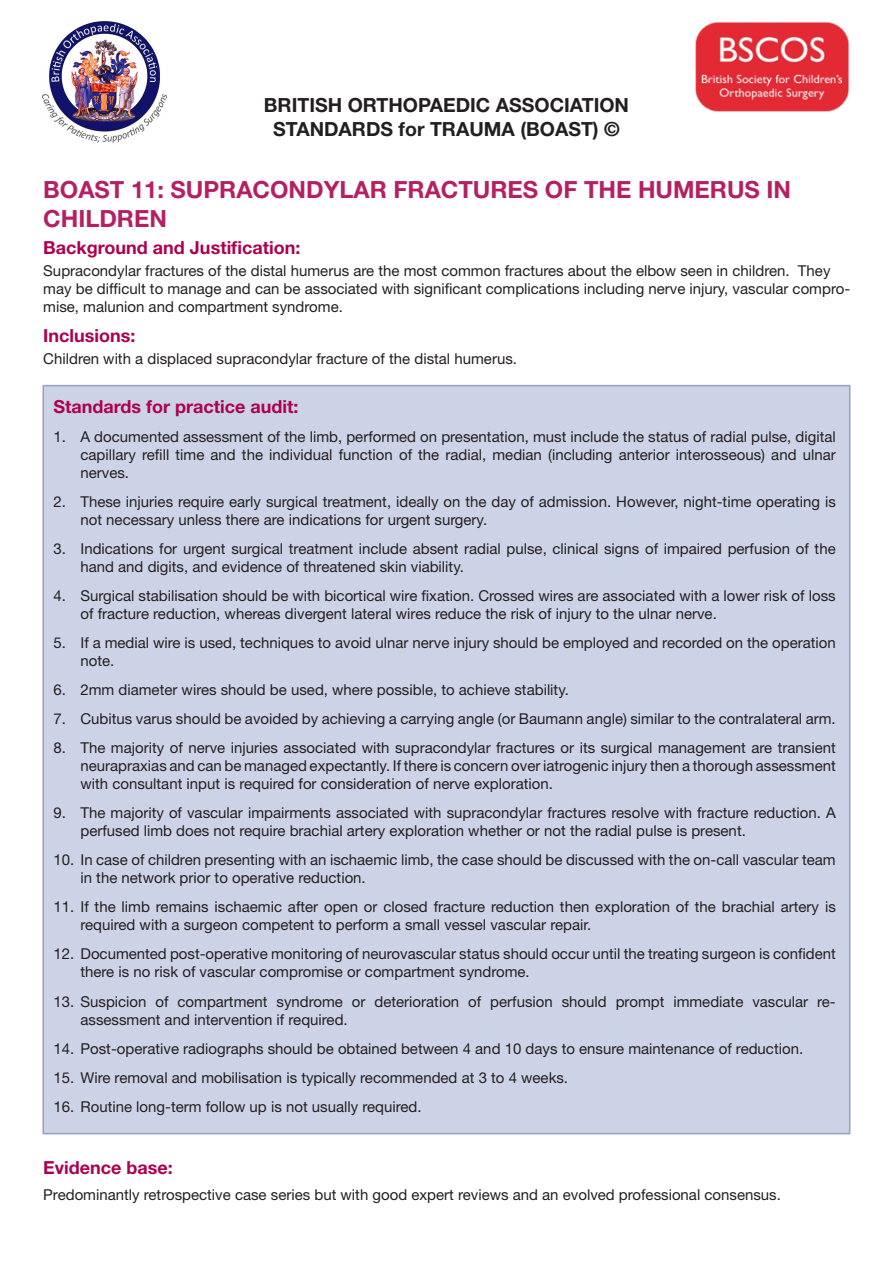
<style>
.page{position:relative;width:893px;height:1263px;background:#fff}
.page>*{position:absolute;margin:0;border:0;box-sizing:border-box;transform-origin:0 0}
.t1{font:700 23.7px/28.5px "Helvetica Neue";color:#b52063}
.t2{font:700 19.5px/23.4px "Helvetica Neue";color:#231f20;text-align:center}
.t3{font:700 18px "Helvetica Neue";color:#ad004f}
.t4{font:15px/18px "Helvetica Neue";color:#231f20}
</style>
<div class="page">
<div style="left:43px;top:385px;width:807px;height:749px;background:#cdd3e6;border:2px solid #90a2c8"></div>
<img style="left:695px;top:22px;width:154px;height:90px">
<img style="left:43px;top:22px;width:123px;height:121px">
<p class="t2" style="left:264px;top:93px;width:367px">BRITISH ORTHOPAEDIC ASSOCIATION<br>STANDARDS for TRAUMA (BOAST) ©</p>
<p class="t1" style="left:43px;top:175px;width:749px">BOAST 11: SUPRACONDYLAR FRACTURES OF THE HUMERUS IN<br>CHILDREN</p>
<p class="t3" style="left:43px;top:236px;width:259px">Background and Justification:</p>
<p class="t4" style="left:43px;top:261px;width:808px">Supracondylar fractures of the distal humerus are the most common fractures about the elbow seen in children. They may be difficult to manage and can be associated with significant complications including nerve injury, vascular compro&shy;mise, malunion and compartment syndrome.</p>
<p class="t3" style="left:43px;top:324px;width:94px">Inclusions:</p>
<p class="t4" style="left:43px;top:350px;width:475px">Children with a displaced supracondylar fracture of the distal humerus.</p>
<p class="t3" style="left:53px;top:395px;width:246px">Standards for practice audit:</p>
<p class="t4" style="left:80px;top:427px;width:757px;text-align:justify;text-indent:-27px">1. A documented assessment of the limb, performed on presentation, must include the status of radial pulse, digital capillary refill time and the individual function of the radial, median (including anterior interosseous) and ulnar nerves.</p>
<p class="t4" style="left:80px;top:492px;width:757px;text-indent:-27px">2. These injuries require early surgical treatment, ideally on the day of admission. However, night-time operating is not necessary unless there are indications for urgent surgery.</p>
<p class="t4" style="left:80px;top:539px;width:757px;text-indent:-27px">3. Indications for urgent surgical treatment include absent radial pulse, clinical signs of impaired perfusion of the hand and digits, and evidence of threatened skin viability.</p>
<p class="t4" style="left:80px;top:586px;width:757px;text-indent:-27px">4. Surgical stabilisation should be with bicortical wire fixation. Crossed wires are associated with a lower risk of loss of fracture reduction, whereas divergent lateral wires reduce the risk of injury to the ulnar nerve.</p>
<p class="t4" style="left:80px;top:633px;width:757px;text-indent:-27px">5. If a medial wire is used, techniques to avoid ulnar nerve injury should be employed and recorded on the operation note.</p>
<p class="t4" style="left:53px;top:680px;width:517px">6. 2mm diameter wires should be used, where possible, to achieve stability.</p>
<p class="t4" style="left:53px;top:710px;width:784px">7. Cubitus varus should be avoided by achieving a carrying angle (or Baumann angle) similar to the contralateral arm.</p>
<p class="t4" style="left:80px;top:739px;width:757px;text-align:justify;text-indent:-27px">8. The majority of nerve injuries associated with supracondylar fractures or its surgical management are transient neurapraxias and can be managed expectantly. If there is concern over iatrogenic injury then a thorough assessment with consultant input is required for consideration of nerve exploration.</p>
<p class="t4" style="left:80px;top:804px;width:757px;text-indent:-27px">9. The majority of vascular impairments associated with supracondylar fractures resolve with fracture reduction. A perfused limb does not require brachial artery exploration whether or not the radial pulse is present.</p>
<p class="t4" style="left:80px;top:851px;width:757px;text-indent:-27px">10. In case of children presenting with an ischaemic limb, the case should be discussed with the on-call vascular team in the network prior to operative reduction.</p>
<p class="t4" style="left:80px;top:898px;width:757px;text-indent:-27px">11. If the limb remains ischaemic after open or closed fracture reduction then exploration of the brachial artery is required with a surgeon competent to perform a small vessel vascular repair.</p>
<p class="t4" style="left:80px;top:945px;width:757px;text-indent:-27px">12. Documented post-operative monitoring of neurovascular status should occur until the treating surgeon is confident there is no risk of vascular compromise or compartment syndrome.</p>
<p class="t4" style="left:80px;top:992px;width:757px;text-indent:-27px">13. Suspicion of compartment syndrome or deterioration of perfusion should prompt immediate vascular re&shy;assessment and intervention if required.</p>
<p class="t4" style="left:53px;top:1039px;width:751px">14. Post-operative radiographs should be obtained between 4 and 10 days to ensure maintenance of reduction.</p>
<p class="t4" style="left:53px;top:1068px;width:516px">15. Wire removal and mobilisation is typically recommended at 3 to 4 weeks.</p>
<p class="t4" style="left:53px;top:1097px;width:370px">16. Routine long-term follow up is not usually required.</p>
<p class="t3" style="left:43px;top:1156px;width:131px">Evidence base:</p>
<p class="t4" style="left:43px;top:1186px;width:739px">Predominantly retrospective case series but with good expert reviews and an evolved professional consensus.</p>
</div>
